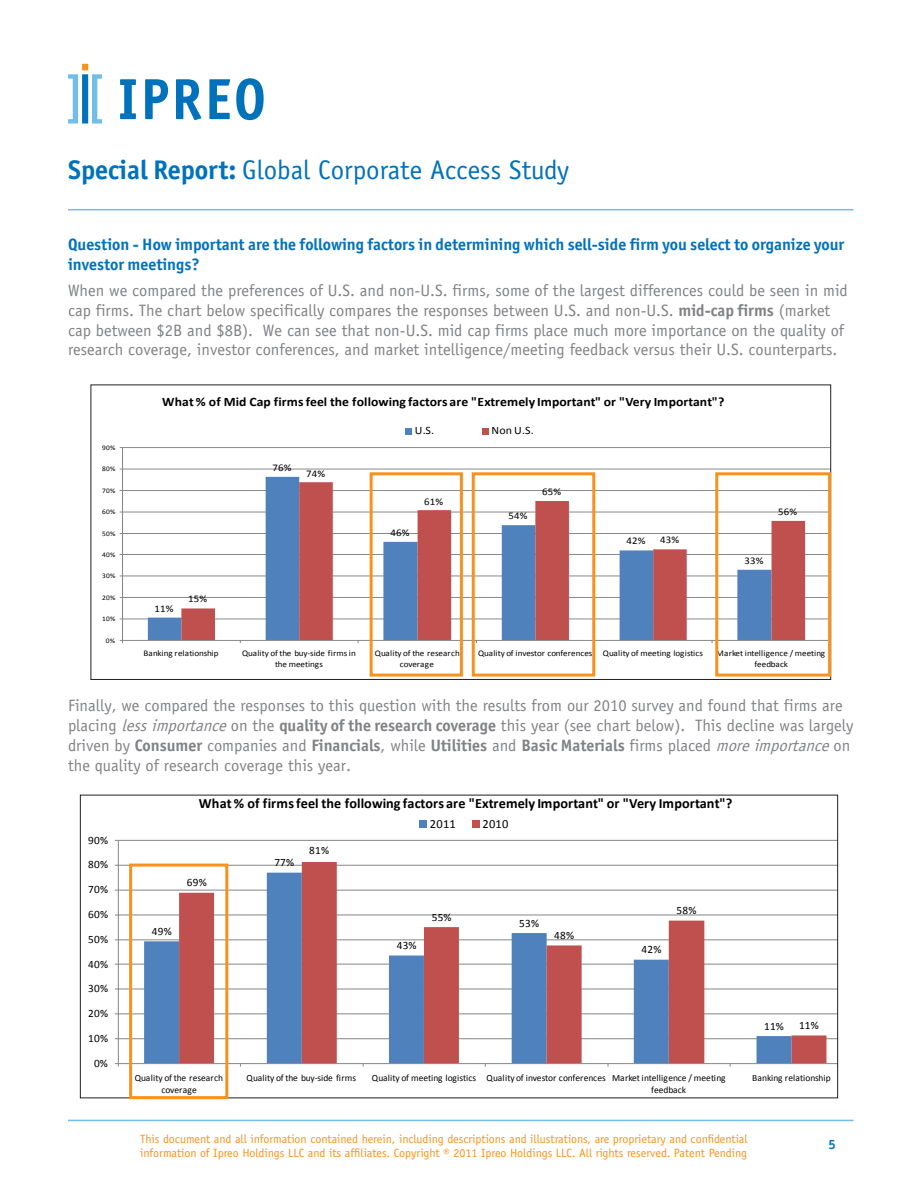
<style>
.page{position:relative;width:918px;height:1188px;background:#fff}
.page>*{position:absolute;margin:0;border:0;box-sizing:border-box;transform-origin:0 0}
.t1{font:27px "Officina Sans Std";color:#0072bc}
.bodyTextBullets{font:16.5px/19.8px "Officina Sans Std";color:#808285}
.bodyTextBullets-2{font:700 16.5px/19.8px "Officina Sans ITC Std";color:#0072bc}
.t2{font:700 14.25px "Calibri";letter-spacing:.005em;color:#000}
.t3{font:700 13.5px "Officina Sans ITC Std";color:#0072bc}
.t4{font:700 12.9px "Calibri";letter-spacing:.005em;color:#000;scale:1.06 1}
.t5{font:12.45px "Calibri";letter-spacing:.015em;color:#000}
.t6{font:12px/14.4px "Officina Sans Std";color:#f7931d}
.t7{font:11.25px "Calibri";letter-spacing:.02em;color:#000}
.t8{font:11.25px "Calibri";letter-spacing:.02em;color:#000;scale:1.06 1}
.t9{font:10.2px "Calibri";letter-spacing:.02em;color:#000;scale:1.06 1}
.t10{font:9.45px/11.9px "Calibri";color:#000;text-align:center}
.t11{font:8.55px/10.8px "Calibri";color:#000;text-align:center;scale:1.06 1}
.t12{font:7.05px "Calibri";letter-spacing:.03em;color:#000;scale:1.06 1}
.s1{font-family:"Officina Sans ITC Std";font-weight:700}
.s2{font-style:italic}
</style>
<div class="page">
<svg style="left:120px;top:79px;width:16px;height:40px"></svg>
<svg style="left:145px;top:79px;width:23px;height:40px"></svg>
<svg style="left:176px;top:79px;width:25px;height:41px"></svg>
<svg style="left:209px;top:79px;width:21px;height:40px"></svg>
<svg style="left:236px;top:78px;width:28px;height:42px"></svg>
<svg style="left:68px;top:64px;width:34px;height:60px"></svg>
<hr style="left:68px;top:209px;width:786px;height:1px;background:#73bde9">
<hr style="left:68px;top:1120px;width:786px;height:1px;background:#73bde9">
<svg style="left:114px;top:820px;width:722px;height:276px"></svg>
<hr style="left:123px;top:619px;width:707px;height:1px;background:#868686">
<hr style="left:123px;top:597px;width:707px;height:1px;background:#868686">
<hr style="left:123px;top:576px;width:707px;height:1px;background:#868686">
<hr style="left:123px;top:554px;width:707px;height:1px;background:#868686">
<hr style="left:123px;top:533px;width:707px;height:1px;background:#868686">
<hr style="left:123px;top:512px;width:707px;height:1px;background:#868686">
<hr style="left:123px;top:490px;width:707px;height:1px;background:#868686">
<hr style="left:123px;top:469px;width:707px;height:1px;background:#868686">
<hr style="left:123px;top:447px;width:707px;height:1px;background:#868686">
<svg style="left:148px;top:477px;width:448px;height:163px"></svg>
<svg style="left:181px;top:482px;width:624px;height:158px"></svg>
<hr style="left:122px;top:448px;width:1px;height:192px;background:#868686">
<hr style="left:123px;top:640px;width:707px;height:1px;background:#868686">
<div style="left:405px;top:428px;width:7px;height:6px;background:#4f81bd"></div>
<div style="left:482px;top:428px;width:7px;height:6px;background:#c0504d"></div>
<div style="left:370px;top:472px;width:93px;height:205px;border:3px solid #f7931d"></div>
<div style="left:472px;top:472px;width:123px;height:205px;border:3px solid #f7931d"></div>
<div style="left:715px;top:472px;width:116px;height:205px;border:3px solid #f7931d"></div>
<div style="left:129px;top:864px;width:99px;height:235px;border:3px solid #f7931d"></div>
<p class="t1" style="left:68px;top:154px;width:503px"><span class="s1">Special Report:</span> Global Corporate Access Study</p>
<p class="bodyTextBullets-2" style="left:68px;top:234px;width:778px">Question - How important are the following factors in determining which sell-side firm you select to organize your investor meetings?</p>
<p class="bodyTextBullets" style="left:68px;top:281px;width:781px">When we compared the preferences of U.S. and non-U.S. firms, some of the largest differences could be seen in mid cap firms. The chart below specifically compares the responses between U.S. and non-U.S. <span class="s1">mid-cap firms</span> (market cap between $2B and $8B). We can see that non-U.S. mid cap firms place much more importance on the quality of research coverage, investor conferences, and market intelligence/meeting feedback versus their U.S. counterparts.</p>
<p class="t12" style="left:102px;top:443px;width:14px">90%</p>
<p class="t12" style="left:102px;top:465px;width:14px">80%</p>
<p class="t12" style="left:102px;top:486px;width:14px">70%</p>
<p class="t12" style="left:102px;top:507px;width:14px">60%</p>
<p class="t12" style="left:102px;top:529px;width:14px">50%</p>
<p class="t12" style="left:102px;top:550px;width:14px">40%</p>
<p class="t12" style="left:102px;top:572px;width:14px">30%</p>
<p class="t12" style="left:102px;top:593px;width:14px">20%</p>
<p class="t12" style="left:102px;top:614px;width:14px">10%</p>
<p class="t12" style="left:106px;top:636px;width:10px">0%</p>
<p class="t4" style="left:162px;top:394px;width:532px">What % of Mid Cap firms feel the following factors are "Extremely Important" or "Very Important"?</p>
<p class="t8" style="left:415px;top:423px;width:20px">U.S.</p>
<p class="t8" style="left:492px;top:423px;width:41px">Non U.S.</p>
<p class="t9" style="left:155px;top:602px;width:20px">11%</p>
<p class="t9" style="left:188px;top:593px;width:20px">15%</p>
<p class="t9" style="left:273px;top:461px;width:20px">76%</p>
<p class="t9" style="left:306px;top:467px;width:20px">74%</p>
<p class="t9" style="left:390px;top:526px;width:20px">46%</p>
<p class="t9" style="left:424px;top:495px;width:20px">61%</p>
<p class="t9" style="left:508px;top:509px;width:20px">54%</p>
<p class="t9" style="left:542px;top:486px;width:20px">65%</p>
<p class="t9" style="left:626px;top:535px;width:20px">42%</p>
<p class="t9" style="left:660px;top:534px;width:20px">43%</p>
<p class="t9" style="left:778px;top:505px;width:20px">56%</p>
<p class="t9" style="left:744px;top:554px;width:20px">33%</p>
<p class="t11" style="left:143px;top:648px;width:73px">Banking relationship</p>
<p class="t11" style="left:242px;top:648px;width:109px">Quality of the buy-side firms in the meetings</p>
<p class="t11" style="left:375px;top:648px;width:82px">Quality of the research coverage</p>
<p class="t11" style="left:478px;top:648px;width:214px">Quality of investor conferences Quality of meeting logistics</p>
<p class="t11" style="left:716px;top:648px;width:104px">Market intelligence / meeting feedback</p>
<p class="bodyTextBullets" style="left:68px;top:696px;width:787px">Finally, we compared the responses to this question with the results from our 2010 survey and found that firms are placing <span class="s2">lessimportance</span>on the <span class="s1">quality of the research coverage</span> this year (see chart below). This decline was largely driven by <span class="s1">Consumer</span> companies and <span class="s1">Financials</span>, while <span class="s1">Utilities</span> and <span class="s1">Basic Materials</span> firms placed <span class="s2">moreimportance</span>on the quality of research coverage this year.</p>
<p class="t7" style="left:88px;top:833px;width:21px">90%</p>
<p class="t7" style="left:88px;top:858px;width:21px">80%</p>
<p class="t7" style="left:88px;top:882px;width:21px">70%</p>
<p class="t7" style="left:88px;top:907px;width:21px">60%</p>
<p class="t7" style="left:88px;top:932px;width:21px">50%</p>
<p class="t7" style="left:88px;top:957px;width:21px">40%</p>
<p class="t7" style="left:88px;top:982px;width:21px">30%</p>
<p class="t7" style="left:88px;top:1006px;width:21px">20%</p>
<p class="t7" style="left:88px;top:1031px;width:21px">10%</p>
<p class="t7" style="left:94px;top:1056px;width:15px">0%</p>
<p class="t2" style="left:199px;top:795px;width:535px">What % of firms feel the following factors are "Extremely Important" or "Very Important"?</p>
<p class="t5" style="left:430px;top:816px;width:27px">2011</p>
<p class="t5" style="left:483px;top:816px;width:27px">2010</p>
<p class="t7" style="left:187px;top:875px;width:21px">69%</p>
<p class="t7" style="left:152px;top:924px;width:21px">49%</p>
<p class="t7" style="left:274px;top:855px;width:21px">77%</p>
<p class="t7" style="left:309px;top:844px;width:21px">81%</p>
<p class="t7" style="left:397px;top:939px;width:21px">43%</p>
<p class="t7" style="left:432px;top:910px;width:21px">55%</p>
<p class="t7" style="left:519px;top:916px;width:21px">53%</p>
<p class="t7" style="left:554px;top:928px;width:21px">48%</p>
<p class="t7" style="left:642px;top:942px;width:21px">42%</p>
<p class="t7" style="left:677px;top:904px;width:21px">58%</p>
<p class="t7" style="left:764px;top:1019px;width:21px">11%</p>
<p class="t7" style="left:799px;top:1018px;width:21px">11%</p>
<p class="t10" style="left:135px;top:1072px;width:90px">Quality of the research coverage</p>
<p class="t10" style="left:247px;top:1072px;width:111px">Quality of the buy-side firms</p>
<p class="t10" style="left:651px;top:1072px;width:76px;text-align:left;text-indent:-279px">Quality of meeting logistics Quality of investor conferences Market intelligence / meeting feedback</p>
<p class="t10" style="left:752px;top:1072px;width:80px">Banking relationship</p>
<p class="t6" style="left:140px;top:1131px;width:609px">This document and all information contained herein, including descriptions and illustrations, are proprietary and confidential information of Ipreo Holdings LLC and its affiliates. Copyright ® 2011 Ipreo Holdings LLC. All rights reserved. Patent Pending</p>
<p class="t3" style="left:828px;top:1136px;width:9px">5</p>
</div>
